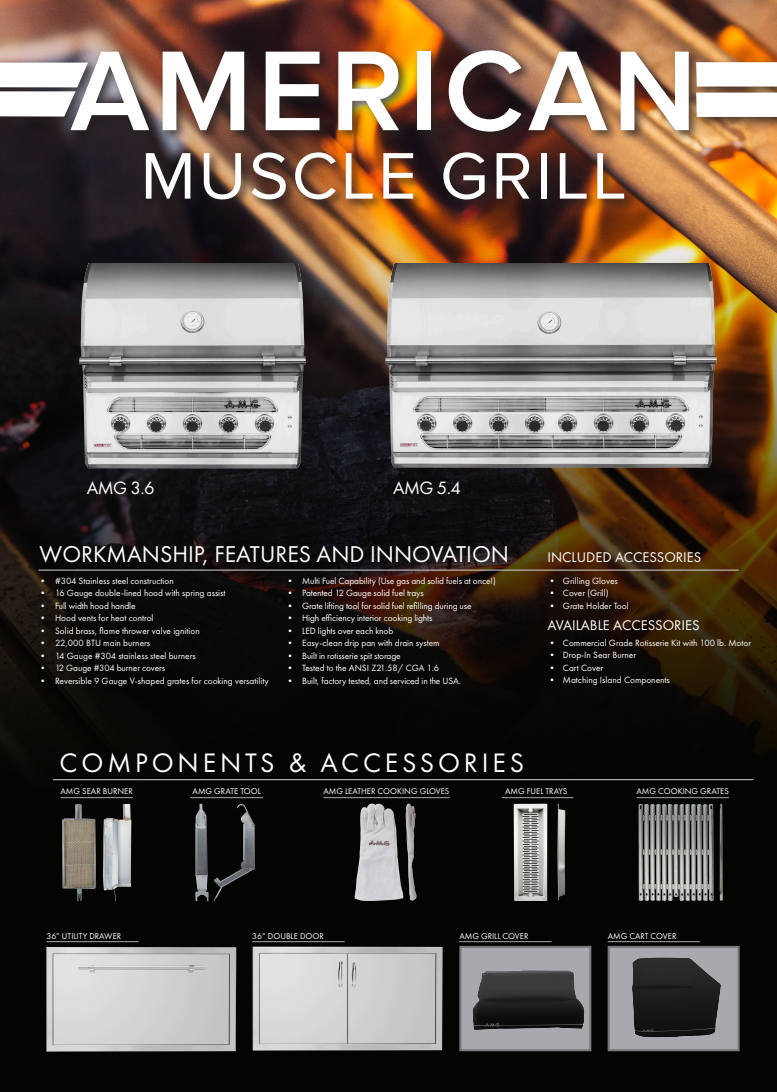
<style>
.page{position:relative;width:777px;height:1092px;background:#fff}
.page>*{position:absolute;margin:0;border:0;box-sizing:border-box;transform-origin:0 0}
.t1{font:600 117.69px "Proxima Nova";letter-spacing:.04em;color:#fff}
.t2{font:68.12px "Proxima Nova";letter-spacing:.04em;color:#fff}
.t3{font:27.75px "Futura PT";letter-spacing:.14em;color:#fff}
.t4{font:23.69px "Futura PT";color:#fff}
.t5{font:18.5px "Futura PT";letter-spacing:-.03em;color:#fff}
.t6{font:14.56px "Futura PT";color:#fff}
.t7{font:9.38px "Futura PT";color:#fff}
.t8{font:8.75px "Futura PT";color:#fff}
</style>
<div class="page">
<div style="left:0;top:0;width:776px;height:1091px;background:#040503"></div>
<img style="left:0;top:0;width:776px;height:872px">
<div style="left:0;top:46px;width:776px;height:166px;background:#231f20;opacity:.7"></div>
<svg style="left:0;top:63px;width:88px;height:53px;background:#dbdbdc"></svg>
<div style="left:695px;top:62px;width:81px;height:24px;background:#fff"></div>
<div style="left:695px;top:93px;width:81px;height:24px;background:#fff"></div>
<hr style="left:38px;top:569px;width:700px;height:1px;background:#d1d2d4">
<img style="left:60px;top:804px;width:75px;height:96px">
<hr style="left:60px;top:797px;width:73px;height:1px;background:#a8a9ad">
<img style="left:193px;top:803px;width:16px;height:98px">
<img style="left:207px;top:804px;width:53px;height:96px">
<hr style="left:190px;top:797px;width:73px;height:1px;background:#a8a9ad">
<img style="left:354px;top:802px;width:65px;height:98px">
<hr style="left:323px;top:797px;width:126px;height:1px;background:#a8a9ad">
<img style="left:512px;top:802px;width:57px;height:98px">
<hr style="left:501px;top:797px;width:72px;height:1px;background:#a8a9ad">
<img style="left:637px;top:802px;width:76px;height:98px">
<img style="left:717px;top:802px;width:6px;height:98px">
<hr style="left:636px;top:797px;width:92px;height:1px;background:#a8a9ad">
<img style="left:46px;top:947px;width:190px;height:105px">
<hr style="left:46px;top:941px;width:93px;height:1px;background:#a8a9ad">
<img style="left:252px;top:946px;width:190px;height:105px">
<hr style="left:252px;top:941px;width:92px;height:1px;background:#a8a9ad">
<img style="left:462px;top:948px;width:126px;height:100px">
<div style="left:459px;top:945px;width:132px;height:106px;border:2px solid #76787b"></div>
<hr style="left:459px;top:941px;width:92px;height:1px;background:#a8a9ad">
<div style="left:608px;top:946px;width:130px;height:104px;background:#a8a9ad"></div>
<img style="left:632px;top:957px;width:89px;height:81px">
<div style="left:607px;top:945px;width:132px;height:106px;border:2px solid #76787b"></div>
<hr style="left:607px;top:941px;width:92px;height:1px;background:#a8a9ad">
<img style="left:68px;top:263px;width:246px;height:209px">
<img style="left:378px;top:263px;width:339px;height:209px">
<hr style="left:53px;top:779px;width:700px;height:1px;background:#d1d2d4">
<p class="t1" style="left:70px;top:23px;width:628px">AMERICAN</p>
<p class="t2" style="left:140px;top:137px;width:487px">MUSCLE GRILL</p>
<p class="t5" style="left:87px;top:477px;width:69px">AMG 3.6</p>
<p class="t5" style="left:393px;top:477px;width:69px">AMG 5.4</p>
<p class="t4" style="left:40px;top:540px;width:470px">WORKMANSHIP, FEATURES AND INNOVATION</p>
<p class="t7" style="left:38px;top:575px;width:137px">• #304 Stainless steel construction</p>
<p class="t7" style="left:38px;top:587px;width:189px">• 16 Gauge double-lined hood with spring assist</p>
<p class="t7" style="left:38px;top:600px;width:99px">• Full width hood handle</p>
<p class="t7" style="left:38px;top:612px;width:117px">• Hood vents for heat control</p>
<p class="t7" style="left:38px;top:625px;width:163px">• Solid brass, flame thrower valve ignition</p>
<p class="t7" style="left:38px;top:637px;width:113px">• 22,000 BTU main burners</p>
<p class="t7" style="left:38px;top:650px;width:159px">• 14 Gauge #304 stainless steel burners</p>
<p class="t7" style="left:38px;top:662px;width:128px">• 12 Gauge #304 burner covers</p>
<p class="t7" style="left:38px;top:675px;width:232px">• Reversible 9 Gauge V-shaped grates for cooking versatility</p>
<p class="t7" style="left:285px;top:575px;width:212px">• Multi Fuel Capability (Use gas and solid fuels at once!)</p>
<p class="t7" style="left:285px;top:587px;width:140px">• Patented 12 Gauge solid fuel trays</p>
<p class="t7" style="left:285px;top:600px;width:188px">• Grate lifting tool for solid fuel refilling during use</p>
<p class="t7" style="left:285px;top:612px;width:148px">• High efficiency interior cooking lights</p>
<p class="t7" style="left:285px;top:625px;width:109px">• LED lights over each knob</p>
<p class="t7" style="left:285px;top:637px;width:156px">• Easy-clean drip pan with drain system</p>
<p class="t7" style="left:285px;top:650px;width:117px">• Built in rotisserie spit storage</p>
<p class="t7" style="left:285px;top:662px;width:155px">• Tested to the ANSI Z21.58/ CGA 1.6</p>
<p class="t7" style="left:285px;top:675px;width:177px">• Built, factory tested, and serviced in the USA.</p>
<p class="t6" style="left:547px;top:548px;width:155px">INCLUDED ACCESSORIES</p>
<p class="t7" style="left:547px;top:575px;width:72px">• Grilling Gloves</p>
<p class="t7" style="left:547px;top:587px;width:63px">• Cover (Grill)</p>
<p class="t7" style="left:547px;top:600px;width:83px">• Grate Holder Tool</p>
<p class="t6" style="left:547px;top:616px;width:154px">AVAILABLE ACCESSORIES</p>
<p class="t7" style="left:547px;top:637px;width:205px">• Commercial Grade Rotisserie Kit with 100 lb. Motor</p>
<p class="t7" style="left:547px;top:649px;width:90px">• Drop-In Sear Burner</p>
<p class="t7" style="left:547px;top:662px;width:57px">• Cart Cover</p>
<p class="t7" style="left:547px;top:674px;width:124px">• Matching Island Components</p>
<p class="t3" style="left:60px;top:746px;width:466px">COMPONENTS &amp; ACCESSORIES</p>
<p class="t8" style="left:60px;top:785px;width:74px">AMG SEAR BURNER</p>
<p class="t8" style="left:192px;top:785px;width:70px">AMG GRATE TOOL</p>
<p class="t8" style="left:323px;top:785px;width:128px">AMG LEATHER COOKING GLOVES</p>
<p class="t8" style="left:505px;top:785px;width:64px">AMG FUEL TRAYS</p>
<p class="t8" style="left:636px;top:785px;width:94px">AMG COOKING GRATES</p>
<p class="t8" style="left:46px;top:930px;width:76px">36” UTILITY DRAWER</p>
<p class="t8" style="left:252px;top:930px;width:73px">36” DOUBLE DOOR</p>
<p class="t8" style="left:459px;top:930px;width:70px">AMG GRILL COVER</p>
<p class="t8" style="left:607px;top:930px;width:70px">AMG CART COVER</p>
</div>
